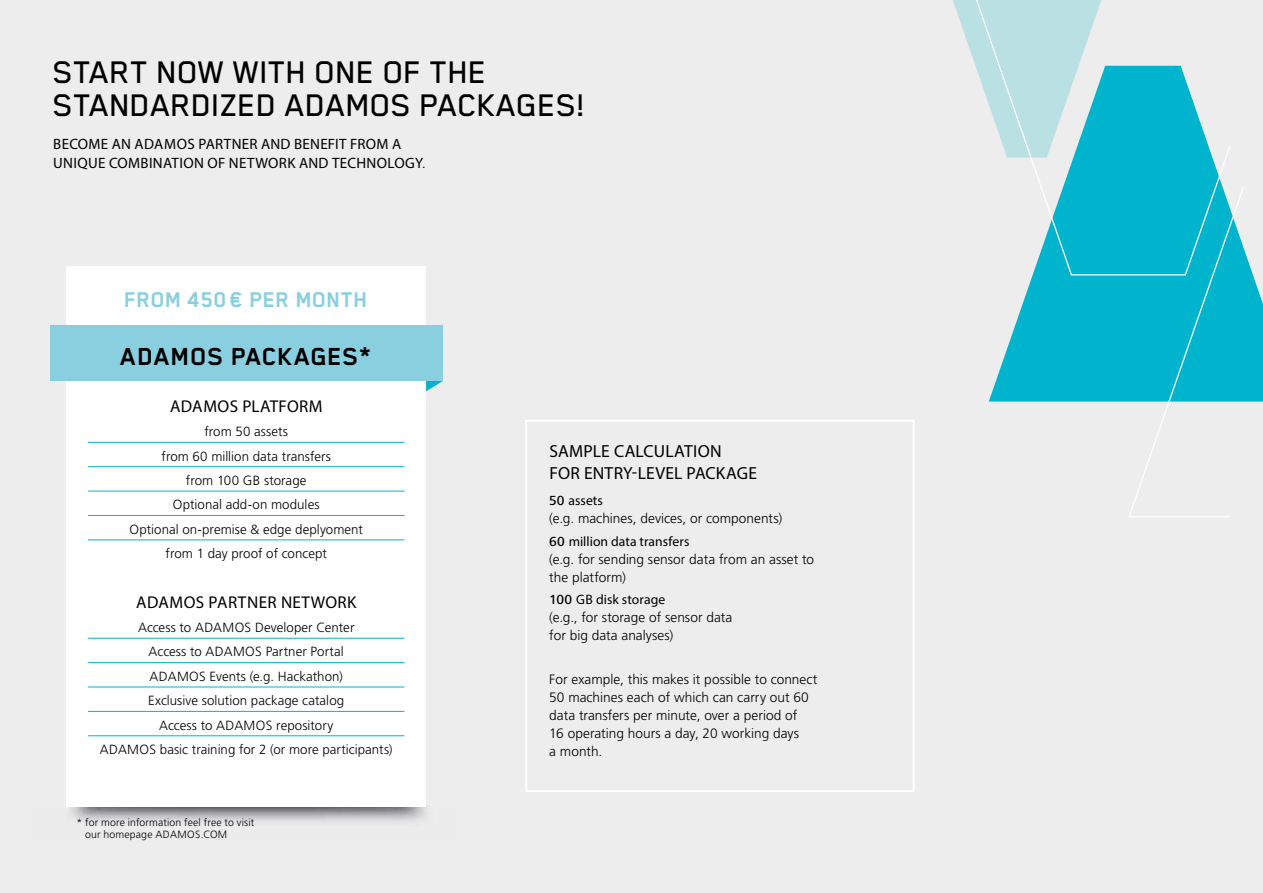
<style>
.page{position:relative;width:1263px;height:893px;background:#ededed}
.page>*{position:absolute;margin:0;border:0;box-sizing:border-box;transform-origin:0 0}
.t1{font:500 36px/33px "Blender Pro";color:#000}
.t2{font:700 28.5px "Blender Pro";letter-spacing:.01em;color:#000}
.t3{font:700 24.75px "Blender Pro";letter-spacing:.005em;color:#8acfdf}
.t4{font:17.55px/21.5px "Myriad Pro";letter-spacing:.01em;color:#000}
.t5{font:17.1px "Myriad Pro";letter-spacing:.02em;color:#000}
.t6{font:15px/19.5px "Myriad Pro";letter-spacing:.02em;color:#000}
.t7{font:300 13.65px/18px "Frutiger LT Std";color:#000}
.t8{font:13.65px "Myriad Pro";letter-spacing:.005em;color:#000}
.t9{font:300 13.35px/24.5px "Frutiger LT Std";letter-spacing:.005em;color:#000;text-align:center}
.t10{font:300 10.5px/12px "Frutiger LT Std";letter-spacing:.015em;color:#000}
.s1{font-family:"Frutiger LT Std";font-weight:300}
.s2{font-family:"Frutiger Next LTK4";font-weight:500}
</style>
<div class="page">
<svg style="left:989px;top:276px;width:138px;height:126px;fill:#00b4cd"></svg>
<svg style="left:1127px;top:276px;width:136px;height:241px"></svg>
<svg style="left:953px;top:0;width:301px;height:276px"></svg>
<div style="left:525px;top:420px;width:389px;height:372px;border:2px solid #fff"></div>
<div style="left:66px;top:266px;width:360px;height:541px;background:#fff"></div>
<hr style="left:88px;top:442px;width:316px;height:1px;background:#00b4cd">
<hr style="left:88px;top:466px;width:316px;height:1px;background:#00b4cd">
<hr style="left:88px;top:491px;width:316px;height:1px;background:#00b4cd">
<hr style="left:88px;top:515px;width:316px;height:1px;background:#00b4cd">
<hr style="left:88px;top:539px;width:316px;height:1px;background:#00b4cd">
<hr style="left:88px;top:638px;width:316px;height:1px;background:#00b4cd">
<hr style="left:88px;top:662px;width:316px;height:1px;background:#00b4cd">
<hr style="left:88px;top:687px;width:316px;height:1px;background:#00b4cd">
<hr style="left:88px;top:711px;width:316px;height:1px;background:#00b4cd">
<hr style="left:88px;top:735px;width:316px;height:1px;background:#00b4cd">
<svg style="left:426px;top:381px;width:17px;height:10px"></svg>
<div style="left:50px;top:326px;width:393px;height:55px;background:#8acfdf"></div>
<h1 class="t1" style="left:53px;top:55px;width:534px">START NOW WITH ONE OF THE<br>STANDARDIZED ADAMOS PACKAGES!</h1>
<p class="t6" style="left:53px;top:134px;width:374px">BECOME AN ADAMOS PARTNER AND BENEFIT FROM A<br>UNIQUE COMBINATION OF NETWORK AND TECHNOLOGY<span class="s1">.</span></p>
<h3 class="t3" style="left:125px;top:287px;width:245px">FROM 450€ PER MONTH</h3>
<h2 class="t2" style="left:121px;top:341px;width:253px">ADAMOS PACKAGES*</h2>
<p class="t5" style="left:170px;top:395px;width:154px">ADAMOS PLATFORM</p>
<p class="t9" style="left:130px;top:419px;width:235px">from 50 assets<br>from 60 million data transfers<br>from 100 GB storage<br>Optional add-on modules<br>Optional on-premise &amp; edge deplyoment from 1 day proof of concept</p>
<p class="t5" style="left:136px;top:591px;width:222px">ADAMOS PARTNER NETWORK</p>
<p class="t9" style="left:100px;top:615px;width:294px">Access to ADAMOS Developer Center<br>Access to ADAMOS Partner Portal<br>ADAMOS Events (e.g. Hackathon)<br>Exclusive solution package catalog<br>Access to ADAMOS repository<br>ADAMOS basic training for 2 (or more participants)</p>
<p class="t10" style="left:85px;top:817px;width:170px;text-indent:-9px">* for more information feel free to visit our homepage ADAMOS.COM</p>
<h3 class="t4" style="left:549px;top:440px;width:209px">SAMPLE CALCULATION<br>FOR ENTRY-LEVEL PACKAGE</h3>
<p class="t8" style="left:549px;top:492px;width:55px"><span class="s2">50</span> assets</p>
<p class="t7" style="left:549px;top:510px;width:235px">(e.g. machines, devices, or components)</p>
<p class="t8" style="left:549px;top:533px;width:142px"><span class="s2">60</span> million data transfers</p>
<p class="t7" style="left:549px;top:550px;width:266px">(e.g. for sending sensor data from an asset to the platform)</p>
<p class="t8" style="left:549px;top:591px;width:117px"><span class="s2">100</span> GB disk storage</p>
<p class="t7" style="left:549px;top:608px;width:185px">(e.g., for storage of sensor data for big data analyses)</p>
<p class="t7" style="left:549px;top:671px;width:270px">For example, this makes it possible to connect 50 machines each of which can carry out 60 data transfers per minute, over a period of<br>16 operating hours a day, 20 working days<br>a month.</p>
</div>
